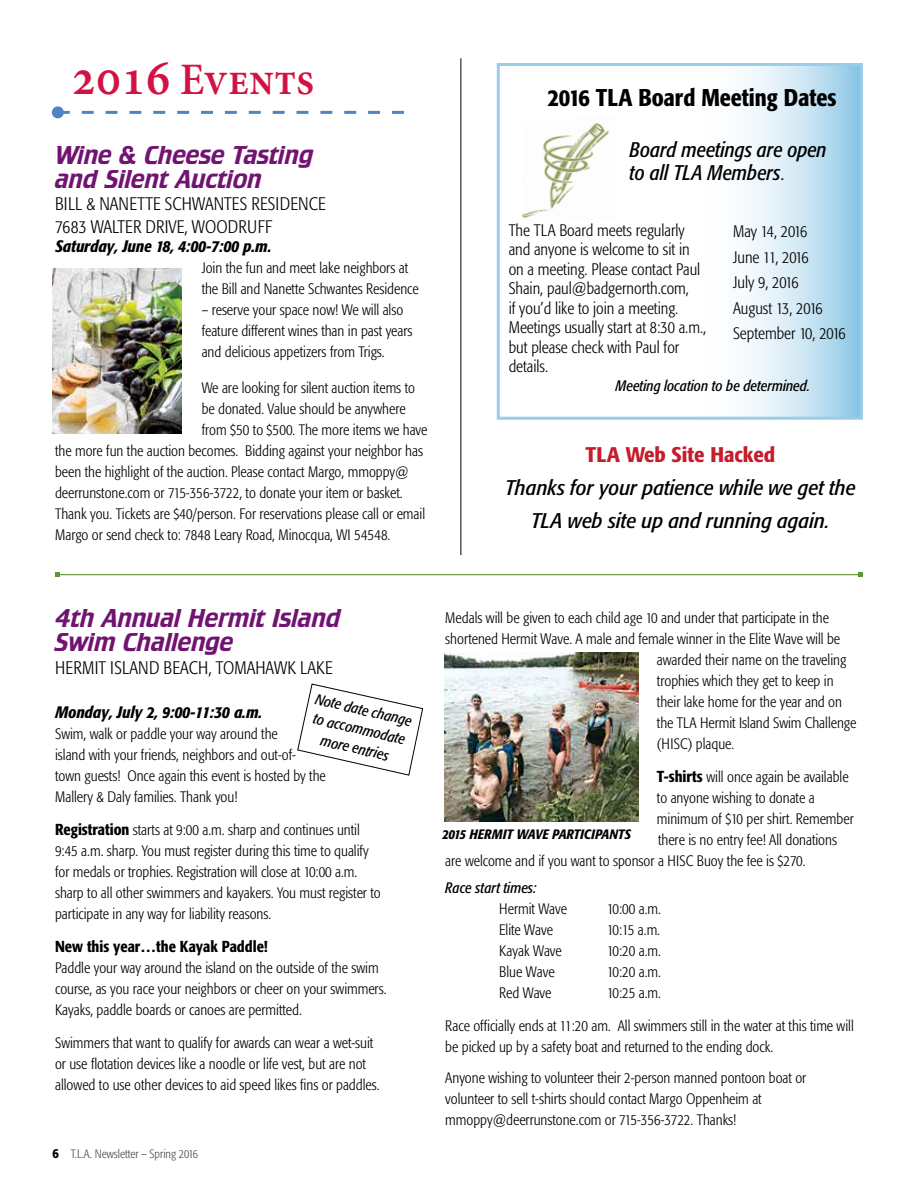
<style>
.page{position:relative;width:918px;height:1188px;background:#fff}
.page>*{position:absolute;margin:0;border:0;box-sizing:border-box;transform-origin:0 0}
.t1{font:600 45px "Minion Pro";color:#d11242;scale:.93 1}
.t2{font:27px/24px "Crillee Rgl";color:#711471}
.t3{font:500 condensed 24px "Formata";color:#000}
.t4{font:italic condensed 21px/33px "Formata";color:#000;text-align:center;scale:1.08 1}
.t5{font:italic condensed 21px/22.5px "Formata";color:#000}
.t6{font:500 condensed 21px "Formata";color:#c61c2b;scale:1.08 1}
.t7{font:300 condensed 18px "Formata";letter-spacing:.01em;color:#000}
.t8{font:300 condensed 16.5px/19.5px "Formata";color:#000}
.t9{font:italic 500 condensed 16.5px "Formata";color:#000}
.t10{font:500 condensed 15.75px "Formata";color:#000}
.t11{font:300 condensed 15px/21px "Formata";color:#000}
.t12{font:italic condensed 15px/19.5px "Formata";color:#000;text-align:center}
.t13{font:italic 500 condensed 13.5px "Formata";letter-spacing:.02em;color:#000}
.t14{font:300 condensed 12px "Formata";color:#4d4d4f}
.s1{font-size:52.5px}
.s2{font-weight:300;font-style:normal}
.s3{font-weight:500;font-size:15.75px}
.s4{font-weight:500;font-size:13.5px;color:#000}
</style>
<div class="page">
<hr style="left:57px;top:574px;width:804px;height:1px;background:#5e9732">
<svg style="left:55px;top:572px;width:5px;height:5px"></svg>
<svg style="left:858px;top:572px;width:5px;height:5px"></svg>
<svg style="left:64px;top:111px;width:340px;height:3px"></svg>
<div style="left:52px;top:106px;width:12px;height:12px;background:#4e84c4;border-radius:50%"></div>
<svg style="left:746px;top:67px;width:113px;height:349px"></svg>
<div style="left:497px;top:63px;width:366px;height:357px;border:3px solid #99cde8"></div>
<img style="left:522px;top:122px;width:88px;height:96px">
<svg style="left:297px;top:683px;width:127px;height:93px"></svg>
<img style="left:53px;top:268px;width:128px;height:166px">
<hr style="left:460px;top:58px;width:1px;height:497px;background:#000">
<img style="left:444px;top:653px;width:195px;height:168px">
<h1 class="t1" style="left:71px;top:53px;width:263px"><span class="s1">2016</span> Events</h1>
<h2 class="t2" style="left:55px;top:145px;width:260px">Wine &amp; Cheese Tasting and Silent Auction</h2>
<p class="t7" style="left:55px;top:193px;width:65px">Bill &amp; Nanette</p>
<p class="t7" style="left:165px;top:193px;width:18px">Schwantes</p>
<p class="t7" style="left:251px;top:193px;width:18px">Residence</p>
<p class="t7" style="left:55px;top:216px;width:58px">7683 Walter</p>
<p class="t7" style="left:145px;top:216px;width:71px">Drive, Woodruff</p>
<p class="t9" style="left:55px;top:236px;width:218px">Saturday, June 18, 4:00-7:00 p.m.</p>
<p class="t11" style="left:202px;top:257px;width:219px">Join the fun and meet lake neighbors at the Bill and Nanette Schwantes Residence</p>
<p class="t11" style="left:202px;top:299px;width:212px">– reserve your space now! We will also feature different wines than in past years and delicious appetizers from Trigs.</p>
<p class="t11" style="left:202px;top:377px;width:215px">We are looking for silent auction items to</p>
<p class="t11" style="left:202px;top:398px;width:206px">be donated. Value should be anywhere</p>
<p class="t11" style="left:202px;top:419px;width:227px">from $50 to $500. The more items we have</p>
<p class="t11" style="left:55px;top:440px;width:369px">the more fun the auction becomes. Bidding against your neighbor has</p>
<p class="t11" style="left:55px;top:461px;width:355px">been the highlight of the auction. Please contact Margo, mmoppy@</p>
<p class="t11" style="left:55px;top:482px;width:349px">deerrunstone.com or 715-356-3722, to donate your item or basket.</p>
<p class="t11" style="left:55px;top:503px;width:372px">Thank you. Tickets are $40/person. For reservations please call or email</p>
<p class="t11" style="left:55px;top:524px;width:337px">Margo or send check to: 7848 Leary Road, Minocqua, WI 54548.</p>
<h3 class="t3" style="left:548px;top:83px;width:290px">2016 TLA Board Meeting Dates</h3>
<h3 class="t5" style="left:630px;top:139px;width:199px">Board meetings are open to all TLA Members<span class="s2">.</span></h3>
<p class="t8" style="left:509px;top:220px;width:199px">The TLA Board meets regularly and anyone is welcome to sit in on a meeting. Please contact Paul<br>Shain, paul@badgernorth.com,<br>if you’d like to join a meeting.<br>Meetings usually start at 8:30 a.m., but please check with Paul for details.</p>
<p class="t8" style="left:733px;top:219px;width:114px;line-height:25.5px">May 14, 2016<br>June 11, 2016<br>July 9, 2016<br>August 13, 2016<br>September 10, 2016</p>
<p class="t12" style="left:616px;top:376px;width:196px">Meeting location to be determined.</p>
<h3 class="t6" style="left:586px;top:442px;width:177px">TLA Web Site Hacked</h3>
<h3 class="t4" style="left:505px;top:471px;width:326px">Thanks for your patience while we get the<br>TLA web site up and running again.</h3>
<h2 class="t2" style="left:55px;top:608px;width:287px">4th Annual Hermit Island<br>Swim Challenge</h2>
<p class="t7" style="left:55px;top:657px;width:20px">Hermit</p>
<p class="t7" style="left:110px;top:657px;width:14px">Island</p>
<p class="t7" style="left:164px;top:657px;width:19px">Beach</p>
<p class="t7" style="left:208px;top:657px;width:27px">, Tomahaw</p>
<p class="t7" style="left:287px;top:657px;width:45px">k Lake</p>
<p class="t12" style="left:318px;top:689px;width:100px;rotate:13deg">Note date change to accommodate more entries</p>
<p class="t9" style="left:55px;top:703px;width:209px">Monday, July 2, 9:00-11:30 a.m.</p>
<p class="t11" style="left:55px;top:724px;width:272px">Swim, walk or paddle your way around the<br>island with your friends, neighbors and out-of-<br>town guests! Once again this event is hosted by the Mallery &amp; Daly families. Thank you!</p>
<p class="t11" style="left:55px;top:820px;width:327px"><span class="s3">Registration</span> starts at 9:00 a.m. sharp and continues until 9:45 a.m. sharp. You must register during this time to qualify for medals or trophies. Registration will close at 10:00 a.m. sharp to all other swimmers and kayakers. You must register to participate in any way for liability reasons.</p>
<p class="t10" style="left:55px;top:937px;width:214px">New this year…the Kayak Paddle!</p>
<p class="t11" style="left:55px;top:958px;width:333px">Paddle your way around the island on the outside of the swim course, as you race your neighbors or cheer on your swimmers.<br>Kayaks, paddle boards or canoes are permitted.</p>
<p class="t11" style="left:55px;top:1033px;width:326px">Swimmers that want to qualify for awards can wear a wet-suit or use flotation devices like a noodle or life vest, but are not allowed to use other devices to aid speed likes fins or paddles.</p>
<p class="t14" style="left:53px;top:1147px;width:147px"><span class="s4">6</span> T.L.A. Newsletter – Spring 2016</p>
<p class="t11" style="left:445px;top:607px;width:385px">Medals will be given to each child age 10 and under that participate in the</p>
<p class="t11" style="left:445px;top:628px;width:396px">shortened Hermit Wave. A male and female winner in the Elite Wave will be</p>
<p class="t11" style="left:657px;top:649px;width:191px">awarded their name on the traveling</p>
<p class="t11" style="left:657px;top:670px;width:178px">trophies which they get to keep in</p>
<p class="t11" style="left:657px;top:691px;width:186px">their lake home for the year and on</p>
<p class="t11" style="left:657px;top:712px;width:201px">the TLA Hermit Island Swim Challenge</p>
<p class="t11" style="left:657px;top:733px;width:79px">(HISC) plaque.</p>
<p class="t11" style="left:657px;top:766px;width:193px"><span class="s3">T-shirts</span> will once again be available</p>
<p class="t11" style="left:657px;top:787px;width:159px">to anyone wishing to donate a</p>
<p class="t11" style="left:657px;top:808px;width:198px">minimum of $10 per shirt. Remember</p>
<p class="t11" style="left:658px;top:829px;width:180px">there is no entry fee! All donations</p>
<p class="t11" style="left:445px;top:850px;width:362px">are welcome and if you want to sponsor a HISC Buoy the fee is $270.</p>
<p class="t12" style="left:445px;top:878px;width:93px">Race start times:</p>
<p class="t11" style="left:499px;top:898px;width:69px">Hermit Wave</p>
<p class="t11" style="left:607px;top:898px;width:55px">10:00 a.m.</p>
<p class="t11" style="left:499px;top:919px;width:55px">Elite Wave</p>
<p class="t11" style="left:607px;top:919px;width:54px">10:15 a.m.</p>
<p class="t11" style="left:499px;top:940px;width:64px">Kayak Wave</p>
<p class="t11" style="left:607px;top:940px;width:55px">10:20 a.m.</p>
<p class="t11" style="left:499px;top:961px;width:57px">Blue Wave</p>
<p class="t11" style="left:607px;top:961px;width:55px">10:20 a.m.</p>
<p class="t11" style="left:499px;top:982px;width:54px">Red Wave</p>
<p class="t11" style="left:607px;top:982px;width:55px">10:25 a.m.</p>
<p class="t11" style="left:445px;top:1015px;width:410px">Race officially ends at 11:20 am. All swimmers still in the water at this time will be picked up by a safety boat and returned to the ending dock.</p>
<p class="t11" style="left:445px;top:1067px;width:363px">Anyone wishing to volunteer their 2-person manned pontoon boat or volunteer to sell t-shirts should contact Margo Oppenheim at mmoppy@deerrunstone.com or 715-356-3722. Thanks!</p>
<p class="t13" style="left:442px;top:826px;width:84px">2015 Hermit Wav</p>
<p class="t13" style="left:543px;top:826px;width:57px">e pa rticipants</p>
</div>
